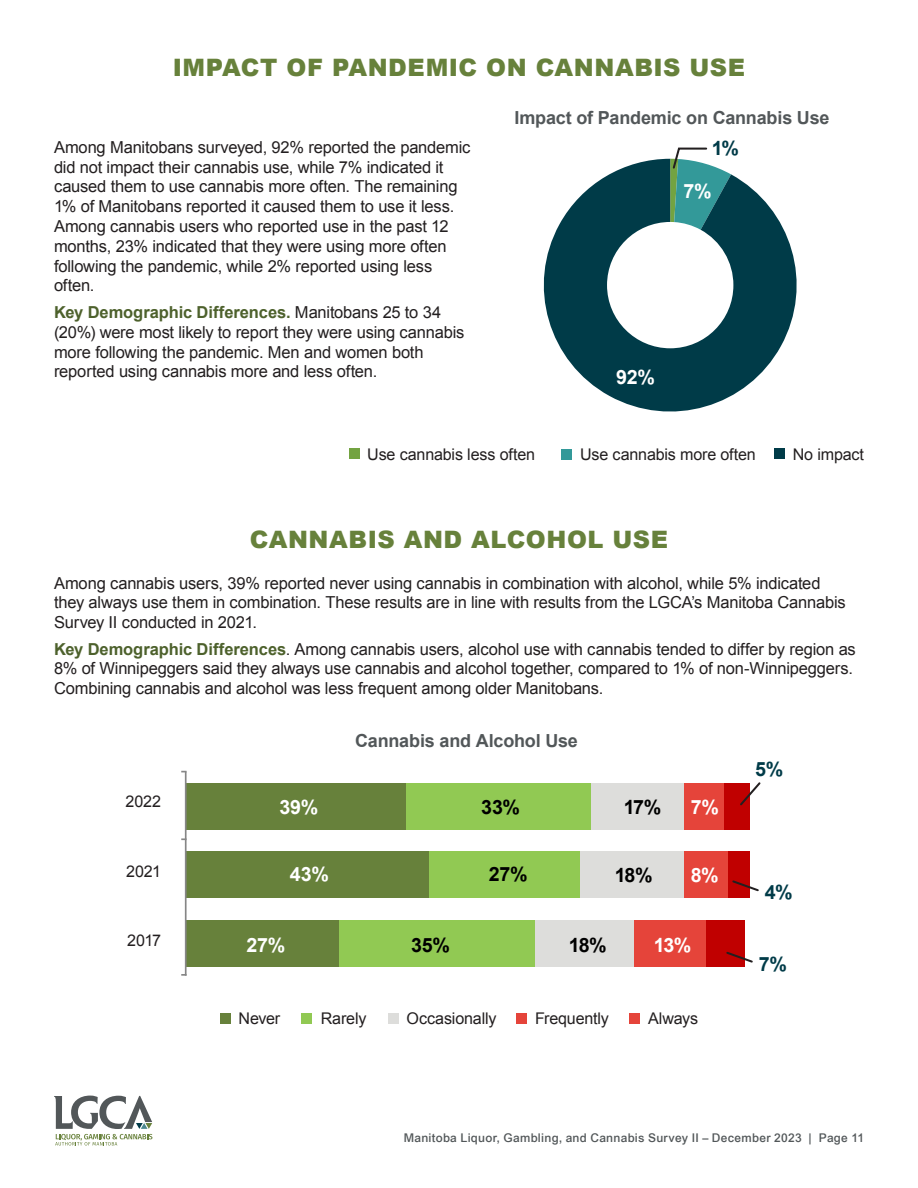
<style>
.page{position:relative;width:918px;height:1188px;background:#fff}
.page>*{position:absolute;margin:0;border:0;box-sizing:border-box;transform-origin:0 0}
.heading{font:900 24px "Arial";letter-spacing:.02em;color:#67813b}
.graph_y_axis{font:700 19.65px "Arial";letter-spacing:-.015em;color:#fff}
.graph_y_axis-2{font:700 19.65px "Arial";letter-spacing:-.035em;color:#000}
.graph_y_axis-3{font:700 19.65px "Arial";color:#003b48}
.figure_table_title{font:700 18px "Arial";letter-spacing:-.01em;color:#525759}
.body{font:16.5px/19.8px "Arial";letter-spacing:-.01em;color:#231f20}
.body-2{font:16.05px "Arial";letter-spacing:-.01em;color:#231f20}
.graph_y_axis-4{font:16.05px "Arial";letter-spacing:-.01em;color:#231f20}
.t1{font:500 12px "Arial";letter-spacing:.025em;color:#525759}
.s1{font-weight:700;color:#4d612c}
</style>
<div class="page">
<svg style="left:54px;top:1096px;width:98px;height:50px"></svg>
<div style="left:719px;top:783px;width:31px;height:47px;background:#c00000"></div>
<div style="left:673px;top:783px;width:51px;height:47px;background:#e5443a"></div>
<div style="left:570px;top:783px;width:114px;height:47px;background:#dddddb"></div>
<div style="left:728px;top:851px;width:22px;height:47px;background:#c00000"></div>
<div style="left:673px;top:851px;width:55px;height:47px;background:#e5443a"></div>
<div style="left:570px;top:851px;width:114px;height:47px;background:#dddddb"></div>
<div style="left:411px;top:851px;width:169px;height:47px;background:#91c953"></div>
<div style="left:187px;top:851px;width:242px;height:47px;background:#67813b"></div>
<div style="left:392px;top:783px;width:199px;height:47px;background:#91c953"></div>
<div style="left:187px;top:783px;width:219px;height:47px;background:#67813b"></div>
<div style="left:700px;top:920px;width:45px;height:47px;background:#c00000"></div>
<div style="left:627px;top:920px;width:79px;height:47px;background:#e5443a"></div>
<div style="left:523px;top:920px;width:111px;height:47px;background:#dddddb"></div>
<div style="left:333px;top:920px;width:202px;height:47px;background:#91c953"></div>
<div style="left:187px;top:920px;width:152px;height:47px;background:#67813b"></div>
<svg style="left:543px;top:159px;width:254px;height:253px;fill:#003b48"></svg>
<div style="left:349px;top:448px;width:10px;height:11px;background:#73a341"></div>
<div style="left:561px;top:449px;width:11px;height:11px;background:#399"></div>
<div style="left:774px;top:448px;width:11px;height:11px;background:#003b48"></div>
<svg style="left:670px;top:147px;width:61px;height:83px"></svg>
<div style="left:220px;top:1013px;width:11px;height:11px;background:#67813b"></div>
<div style="left:302px;top:1013px;width:10px;height:11px;background:#91c953"></div>
<div style="left:388px;top:1013px;width:11px;height:11px;background:#dddddb"></div>
<div style="left:516px;top:1013px;width:10px;height:11px;background:#e5443a"></div>
<div style="left:629px;top:1013px;width:11px;height:11px;background:#e5443a"></div>
<hr style="left:185px;top:772px;width:2px;height:204px;background:#868686">
<svg style="left:740px;top:782px;width:21px;height:24px"></svg>
<svg style="left:732px;top:880px;width:27px;height:12px"></svg>
<svg style="left:726px;top:951px;width:27px;height:12px"></svg>
<p class="heading" style="left:173px;top:50px;width:574px">IMPACT OF PANDEMIC ON CANNABIS USE</p>
<p class="body" style="left:54px;top:137px;width:418px">Among Manitobans surveyed, 92% reported the pandemic did not impact their cannabis use, while 7% indicated it caused them to use cannabis more often. The remaining 1% of Manitobans reported it caused them to use it less.<br>Among cannabis users who reported use in the past 12 months, 23% indicated that they were using more often following the pandemic, while 2% reported using less often.</p>
<p class="body" style="left:54px;top:302px;width:412px"><span class="s1">Key Demographic Differences.</span> Manitobans 25 to 34 (20%) were most likely to report they were using cannabis more following the pandemic. Men and women both reported using cannabis more and less often.</p>
<p class="figure_table_title" style="left:515px;top:106px;width:316px">Impact of Pandemic on Cannabis Use</p>
<p class="graph_y_axis-3" style="left:712px;top:135px;width:29px">1%</p>
<p class="graph_y_axis" style="left:684px;top:178px;width:30px">7%</p>
<p class="graph_y_axis" style="left:616px;top:364px;width:40px">92%</p>
<p class="body-2" style="left:367px;top:443px;width:169px">Use cannabis less often</p>
<p class="body-2" style="left:580px;top:444px;width:177px">Use cannabis more often</p>
<p class="body-2" style="left:793px;top:443px;width:73px">No impact</p>
<p class="heading" style="left:250px;top:522px;width:420px">CANNABIS AND ALCOHOL USE</p>
<p class="body" style="left:54px;top:573px;width:793px">Among cannabis users, 39% reported never using cannabis in combination with alcohol, while 5% indicated they always use them in combination. These results are in line with results from the LGCA’s Manitoba Cannabis<br>Survey II conducted in 2021.</p>
<p class="body" style="left:54px;top:639px;width:803px"><span class="s1">Key Demographic Differences</span>. Among cannabis users, alcohol use with cannabis tended to differ by region as<br>8% of Winnipeggers said they always use cannabis and alcohol together, compared to 1% of non-Winnipeggers.<br>Combining cannabis and alcohol was less frequent among older Manitobans.</p>
<p class="figure_table_title" style="left:355px;top:729px;width:224px">Cannabis and Alcohol Use</p>
<p class="graph_y_axis-3" style="left:755px;top:756px;width:30px">5%</p>
<p class="graph_y_axis-4" style="left:126px;top:791px;width:37px">2022</p>
<p class="graph_y_axis" style="left:279px;top:794px;width:40px">39%</p>
<p class="graph_y_axis-2" style="left:481px;top:794px;width:40px">33%</p>
<p class="graph_y_axis-2" style="left:624px;top:794px;width:39px">17%</p>
<p class="graph_y_axis" style="left:691px;top:794px;width:30px">7%</p>
<p class="graph_y_axis-4" style="left:126px;top:861px;width:36px">2021</p>
<p class="graph_y_axis" style="left:290px;top:861px;width:40px">43%</p>
<p class="graph_y_axis-2" style="left:489px;top:861px;width:40px">27%</p>
<p class="graph_y_axis-2" style="left:615px;top:862px;width:39px">18%</p>
<p class="graph_y_axis" style="left:691px;top:862px;width:29px">8%</p>
<p class="graph_y_axis-3" style="left:765px;top:880px;width:29px">4%</p>
<p class="graph_y_axis-4" style="left:127px;top:930px;width:35px">2017</p>
<p class="graph_y_axis" style="left:246px;top:932px;width:40px">27%</p>
<p class="graph_y_axis-2" style="left:411px;top:932px;width:40px">35%</p>
<p class="graph_y_axis-2" style="left:569px;top:932px;width:39px">18%</p>
<p class="graph_y_axis" style="left:654px;top:932px;width:39px">13%</p>
<p class="graph_y_axis-3" style="left:759px;top:951px;width:30px">7%</p>
<p class="body-2" style="left:238px;top:1008px;width:43px">Never</p>
<p class="body-2" style="left:321px;top:1008px;width:47px">Rarely</p>
<p class="body-2" style="left:407px;top:1008px;width:91px">Occasionally</p>
<p class="body-2" style="left:535px;top:1008px;width:75px">Frequently</p>
<p class="body-2" style="left:648px;top:1008px;width:51px">Always</p>
<p class="t1" style="left:404px;top:1131px;width:462px">Manitoba Liquor, Gambling, and Cannabis Survey II – December 2023 | Page 11</p>
</div>
